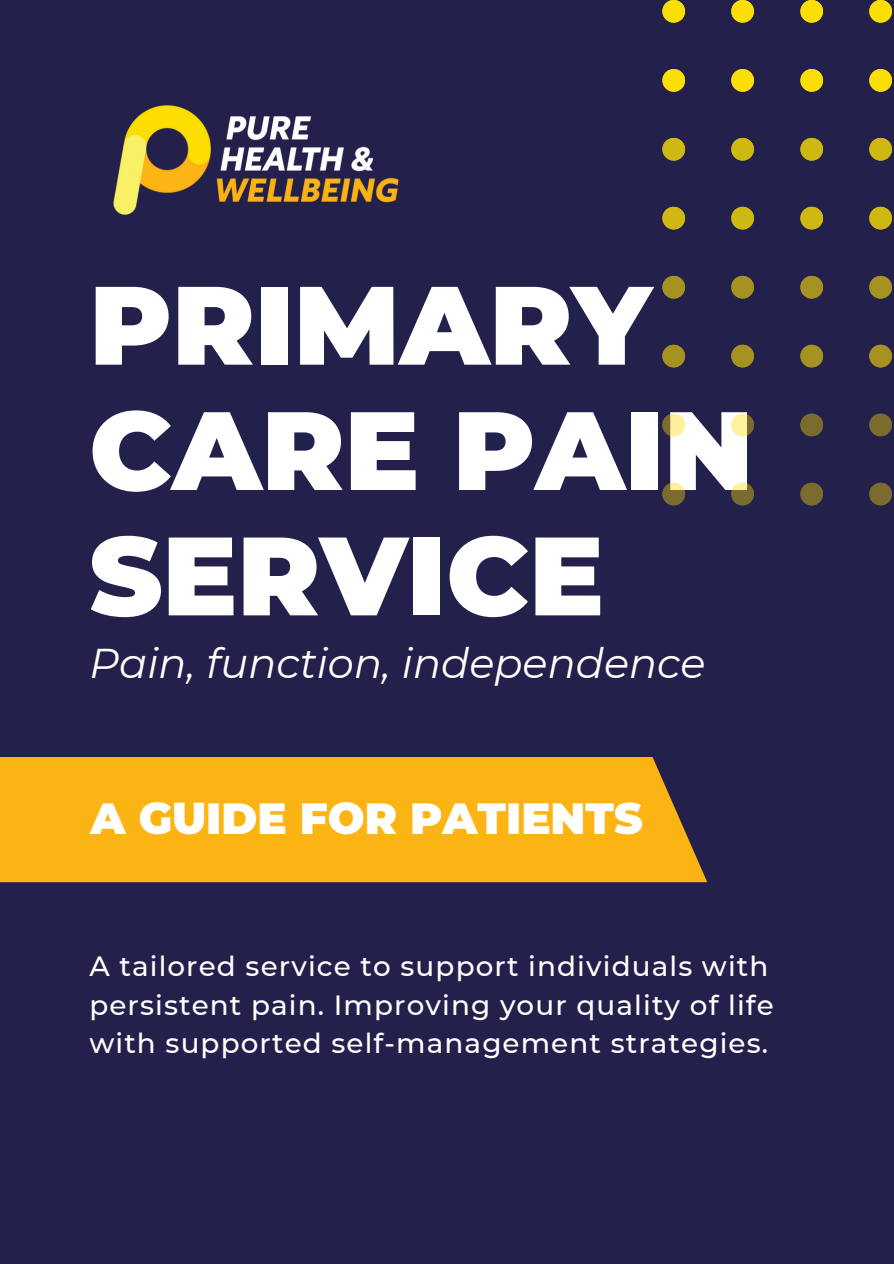
<style>
.page{position:relative;width:894px;height:1264px;background:#fff}
.page>*{position:absolute;margin:0;border:0;box-sizing:border-box;transform-origin:0 0}
.t1{font:900 111.15px/125.2px "Montserrat";color:#fff}
.t2{font:900 43.5px "Montserrat";color:#fff}
.t3{font:italic 41.55px "Montserrat";color:#fff}
.t4{font:500 27.75px/38.2px "Montserrat";letter-spacing:.04em;color:#fff}
</style>
<div class="page">
<div style="left:0;top:0;width:893px;height:1263px;background:#24204c"></div>
<svg style="left:662px;top:0;width:22px;height:23px"></svg>
<svg style="left:731px;top:0;width:22px;height:23px"></svg>
<svg style="left:800px;top:0;width:22px;height:23px"></svg>
<svg style="left:869px;top:0;width:22px;height:23px"></svg>
<svg style="left:662px;top:69px;width:22px;height:23px"></svg>
<svg style="left:731px;top:69px;width:22px;height:23px"></svg>
<svg style="left:800px;top:69px;width:22px;height:23px"></svg>
<svg style="left:869px;top:69px;width:22px;height:23px"></svg>
<svg style="left:662px;top:138px;width:22px;height:22px"></svg>
<svg style="left:731px;top:138px;width:22px;height:22px"></svg>
<svg style="left:800px;top:138px;width:22px;height:22px"></svg>
<svg style="left:869px;top:138px;width:22px;height:22px"></svg>
<svg style="left:662px;top:207px;width:22px;height:22px"></svg>
<svg style="left:731px;top:207px;width:22px;height:22px"></svg>
<svg style="left:800px;top:207px;width:22px;height:22px"></svg>
<svg style="left:869px;top:207px;width:22px;height:22px"></svg>
<svg style="left:662px;top:276px;width:22px;height:22px"></svg>
<svg style="left:731px;top:276px;width:22px;height:22px"></svg>
<svg style="left:800px;top:276px;width:22px;height:22px"></svg>
<svg style="left:869px;top:276px;width:22px;height:22px"></svg>
<svg style="left:662px;top:345px;width:22px;height:22px"></svg>
<svg style="left:731px;top:345px;width:22px;height:22px"></svg>
<svg style="left:800px;top:345px;width:22px;height:22px"></svg>
<svg style="left:869px;top:345px;width:22px;height:22px"></svg>
<svg style="left:662px;top:413px;width:22px;height:23px"></svg>
<svg style="left:731px;top:413px;width:22px;height:23px"></svg>
<svg style="left:800px;top:413px;width:22px;height:23px"></svg>
<svg style="left:869px;top:413px;width:22px;height:23px"></svg>
<svg style="left:662px;top:483px;width:22px;height:22px"></svg>
<svg style="left:731px;top:483px;width:22px;height:22px"></svg>
<svg style="left:800px;top:483px;width:22px;height:22px"></svg>
<svg style="left:869px;top:483px;width:22px;height:22px"></svg>
<div style="left:0;top:757px;width:707px;height:125px;background:#fcb415"></div>
<img style="left:113px;top:105px;width:286px;height:110px">
<p class="t1" style="left:89px;top:262px;width:665px">PRIMARY<br>CARE PAIN<br>SERVICE</p>
<h2 class="t3" style="left:89px;top:637px;width:617px">Pain, function, independence</h2>
<h1 class="t2" style="left:90px;top:792px;width:553px">A GUIDE FOR PATIENTS</h1>
<h3 class="t4" style="left:89px;top:947px;width:685px">A tailored service to support individuals with persistent pain. Improving your quality of life with supported self-management strategies.</h3>
</div>
